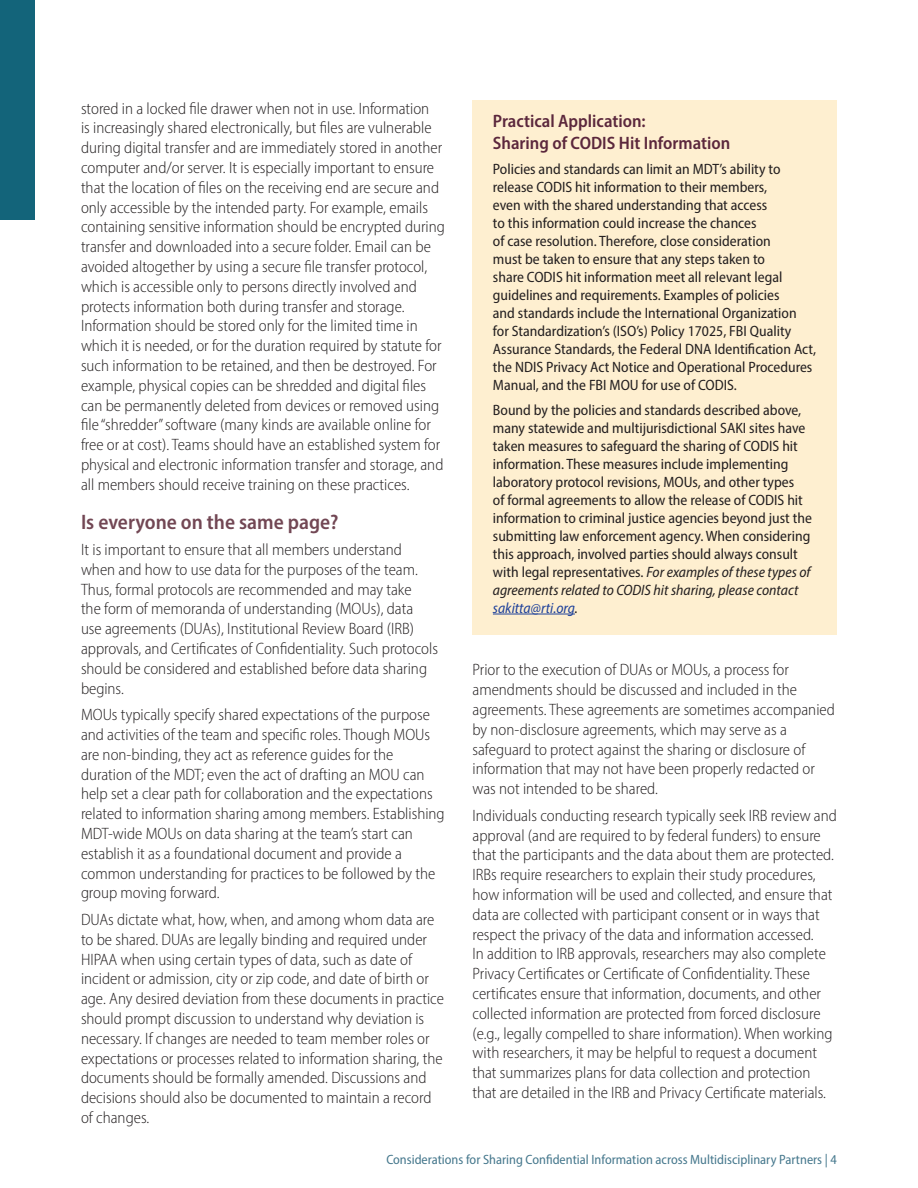
<style>
.page{position:relative;width:918px;height:1188px;background:#fff}
.page>*{position:absolute;margin:0;border:0;box-sizing:border-box;transform-origin:0 0}
.t1{font:600 semi-condensed 21px "Myriad Pro";color:#724754}
.t2{font:600 semi-condensed 18px/21.6px "Myriad Pro";color:#5b273c}
.t3{font:300 semi-condensed 16.5px/19.8px "Myriad Pro";color:#231f20}
.t4{font:semi-condensed 15px/18px "Myriad Pro";color:#231f20}
.t5{font:semi-condensed 13.5px "Myriad Pro";color:#46788d}
.s1{font-style:italic}
.s2{font-style:italic;color:#1f419a}
</style>
<div class="page">
<div style="left:0;top:0;width:35px;height:220px;background:#13647a"></div>
<div style="left:473px;top:100px;width:364px;height:534px;background:#feefd0"></div>
<hr style="left:493px;top:614px;width:82px;height:1px;background:#1f419a">
<p class="t3" style="left:81px;top:98px;width:365px">stored in a locked file drawer when not in use. Information<br>is increasingly shared electronically, but files are vulnerable during digital transfer and are immediately stored in another computer and/or server. It is especially important to ensure that the location of files on the receiving end are secure and only accessible by the intended party. For example, emails containing sensitive information should be encrypted during transfer and downloaded into a secure folder. Email can be avoided altogether by using a secure file transfer protocol, which is accessible only to persons directly involved and protects information both during transfer and storage.<br>Information should be stored only for the limited time in which it is needed, or for the duration required by statute for such information to be retained, and then be destroyed. For example, physical copies can be shredded and digital files can be permanently deleted from devices or removed using file “shredder” software (many kinds are available online for free or at cost). Teams should have an established system for physical and electronic information transfer and storage, and all members should receive training on these practices.</p>
<h3 class="t1" style="left:81px;top:508px;width:259px">Is everyone on the same page?</h3>
<p class="t3" style="left:81px;top:540px;width:359px">It is important to ensure that all members understand when and how to use data for the purposes of the team.<br>Thus, formal protocols are recommended and may take<br>the form of memoranda of understanding (MOUs), data use agreements (DUAs), Institutional Review Board (IRB) approvals, and Certificates of Confidentiality. Such protocols should be considered and established before data sharing begins.</p>
<p class="t3" style="left:81px;top:705px;width:365px">MOUs typically specify shared expectations of the purpose and activities of the team and specific roles. Though MOUs are non-binding, they act as reference guides for the duration of the MDT; even the act of drafting an MOU can help set a clear path for collaboration and the expectations related to information sharing among members. Establishing MDT-wide MOUs on data sharing at the team’s start can establish it as a foundational document and provide a common understanding for practices to be followed by the group moving forward.</p>
<p class="t3" style="left:81px;top:909px;width:365px">DUAs dictate what, how, when, and among whom data are to be shared. DUAs are legally binding and required under HIPAA when using certain types of data, such as date of incident or admission, city or zip code, and date of birth or age. Any desired deviation from these documents in practice should prompt discussion to understand why deviation is necessary. If changes are needed to team member roles or expectations or processes related to information sharing, the documents should be formally amended. Discussions and decisions should also be documented to maintain a record of changes.</p>
<h3 class="t2" style="left:493px;top:110px;width:239px">Practical Application:<br>Sharing of CODIS Hit Information</h3>
<p class="t4" style="left:493px;top:160px;width:325px">Policies and standards can limit an MDT’s ability to release CODIS hit information to their members,<br>even with the shared understanding that access<br>to this information could increase the chances<br>of case resolution. Therefore, close consideration<br>must be taken to ensure that any steps taken to<br>share CODIS hit information meet all relevant legal guidelines and requirements. Examples of policies<br>and standards include the International Organization for Standardization’s (ISO’s) Policy 17025, FBI Quality Assurance Standards, the Federal DNA Identification Act, the NDIS Privacy Act Notice and Operational Procedures Manual, and the FBI MOU for use of CODIS.</p>
<p class="t4" style="left:493px;top:400px;width:321px">Bound by the policies and standards described above, many statewide and multijurisdictional SAKI sites have taken measures to safeguard the sharing of CODIS hit information. These measures include implementing laboratory protocol revisions, MOUs, and other types<br>of formal agreements to allow the release of CODIS hit information to criminal justice agencies beyond just the submitting law enforcement agency. When considering this approach, involved parties should always consult with legal representatives. <span class="s1">For examples of these types of agreements related to CODIS hit sharing, please contact </span><span class="s2">sakitta@rti.org</span><span class="s1">.</span></p>
<p class="t3" style="left:472px;top:660px;width:364px">Prior to the execution of DUAs or MOUs, a process for amendments should be discussed and included in the agreements. These agreements are sometimes accompanied by non-disclosure agreements, which may serve as a safeguard to protect against the sharing or disclosure of information that may not have been properly redacted or was not intended to be shared.</p>
<p class="t3" style="left:472px;top:805px;width:366px">Individuals conducting research typically seek IRB review and approval (and are required to by federal funders) to ensure that the participants and the data about them are protected.<br>IRBs require researchers to explain their study procedures, how information will be used and collected, and ensure that data are collected with participant consent or in ways that respect the privacy of the data and information accessed.<br>In addition to IRB approvals, researchers may also complete Privacy Certificates or Certificate of Confidentiality. These certificates ensure that information, documents, and other collected information are protected from forced disclosure (e.g., legally compelled to share information). When working with researchers, it may be helpful to request a document that summarizes plans for data collection and protection that are detailed in the IRB and Privacy Certificate materials.</p>
<p class="t5" style="left:386px;top:1152px;width:452px">Considerations for Sharing Confidential Information across Multidisciplinary Partners | 4</p>
</div>
